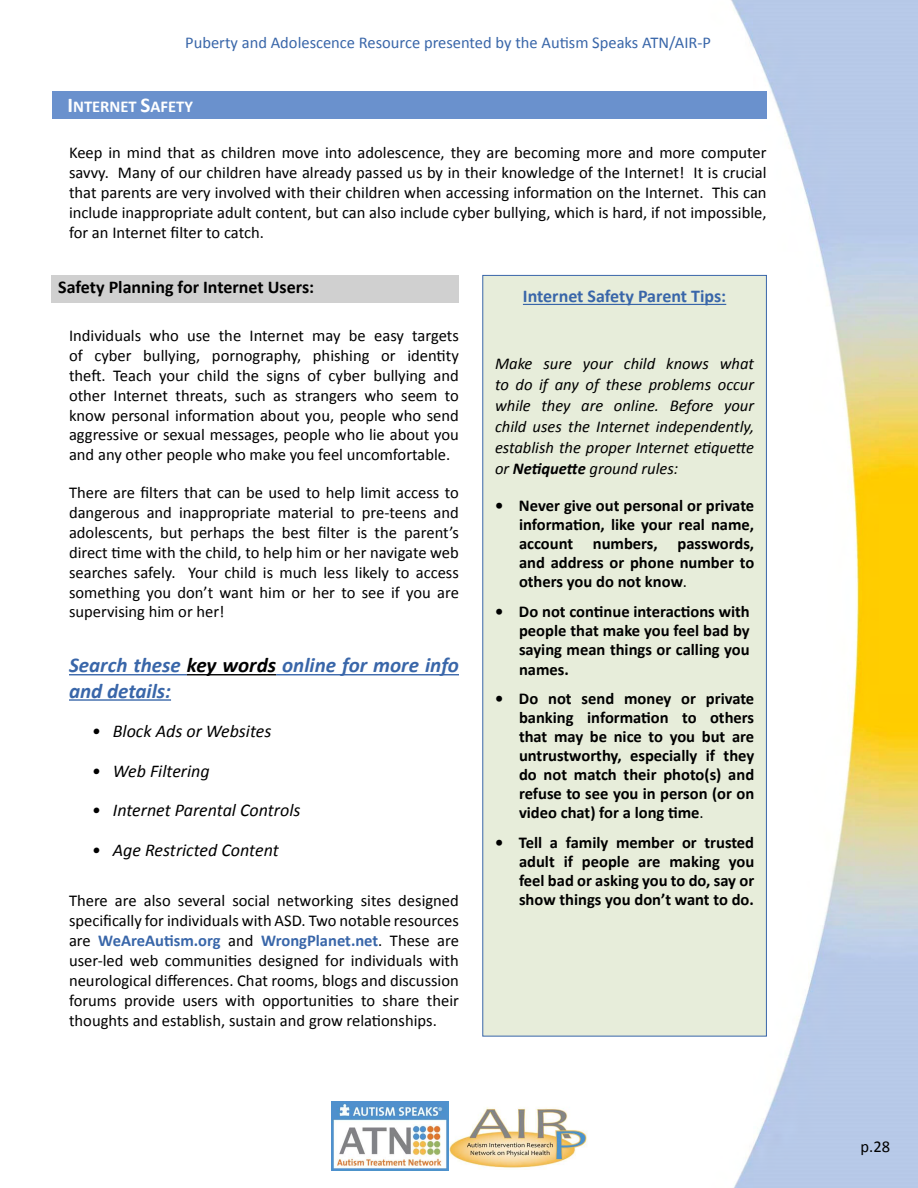
<style>
.page{position:relative;width:918px;height:1188px;background:#fff}
.page>*{position:absolute;margin:0;border:0;box-sizing:border-box;transform-origin:0 0}
.t1{font:italic 700 21px/25.2px "Calibri";color:#3966a9}
.Paragraph_Style16{font:italic 18px "Calibri";color:#000}
.Paragraph_Style14{font:700 18px "Calibri";color:#000}
.Paragraph_Style88{font:700 18px "Calibri";letter-spacing:-.005em;color:#3966a9}
.Paragraph_Style16-2{font:16.5px/19.8px "Calibri";color:#000;text-align:justify}
.Paragraph_Style47{font:700 16.5px/19.2px "Calibri";color:#000;text-align:justify}
.Paragraph_Style16-3{font:italic 16.5px/20.9px "Calibri";color:#000;text-align:justify}
.Paragraph_Style90{font:700 16.5px/19.2px "Calibri";color:#000;text-align:justify}
.t2{font:16.5px "Calibri";color:#3966a9}
.Paragraph_Style3{font:700 16.5px "Calibri";color:#fff}
.Paragraph_Style1{font:16.5px "Calibri";color:#000}
.s1{font-size:21px}
.s2{color:#000}
.s3{font-weight:700;color:#3966a9}
.s4{font-weight:700}
.s5{font-weight:400}
</style>
<div class="page">
<img style="left:51px;top:0;width:867px;height:1188px">
<img style="left:331px;top:1101px;width:257px;height:69px">
<div style="left:52px;top:92px;width:715px;height:27px;background:#6a91cd"></div>
<div style="left:52px;top:275px;width:407px;height:27px;background:#d0d0d0"></div>
<hr style="left:69px;top:674px;width:118px;height:1px;background:#3966a9">
<hr style="left:187px;top:674px;width:89px;height:1px;background:#000">
<hr style="left:276px;top:674px;width:183px;height:1px;background:#3966a9">
<hr style="left:69px;top:699px;width:102px;height:2px;background:#3966a9">
<div style="left:482px;top:275px;width:285px;height:762px;background:#e7edda;border:1px solid #3966a9"></div>
<hr style="left:523px;top:304px;width:203px;height:1px;background:#3966a9">
<p class="t2" style="left:185px;top:32px;width:527px">Puberty and Adolescence Resource presented by the Autism Speaks ATN/AIR-P</p>
<p class="Paragraph_Style3" style="left:68px;top:96px;width:127px"><span class="s1">I</span>NTERNET <span class="s1">S</span>AFETY</p>
<p class="Paragraph_Style16-2" style="left:69px;top:143px;width:699px">Keep in mind that as children move into adolescence, they are becoming more and more computer savvy. Many of our children have already passed us by in their knowledge of the Internet! It is crucial that parents are very involved with their children when accessing information on the Internet. This can include inappropriate adult content, but can also include cyber bullying, which is hard, if not impossible, for an Internet filter to catch.</p>
<p class="Paragraph_Style14" style="left:58px;top:276px;width:257px">Safety Planning for Internet Users:</p>
<p class="Paragraph_Style16-2" style="left:69px;top:326px;width:391px">Individuals who use the Internet may be easy targets of cyber bullying, pornography, phishing or identity theft. Teach your child the signs of cyber bullying and other Internet threats, such as strangers who seem to know personal information about you, people who send aggressive or sexual messages, people who lie about you and any other people who make you feel uncomfortable.</p>
<p class="Paragraph_Style16-2" style="left:69px;top:483px;width:391px">There are filters that can be used to help limit access to dangerous and inappropriate material to pre-teens and adolescents, but perhaps the best filter is the parent’s direct time with the child, to help him or her navigate web searches safely. Your child is much less likely to access something you don’t want him or her to see if you are supervising him or her!</p>
<p class="t1" style="left:69px;top:653px;width:391px">Search these <span class="s2">key words</span> online for more info and details:</p>
<p class="Paragraph_Style16" style="left:92px;top:719px;width:181px">• Block Ads or Websites</p>
<p class="Paragraph_Style16" style="left:92px;top:758px;width:119px">• Web Filtering</p>
<p class="Paragraph_Style16" style="left:92px;top:798px;width:210px">• Internet Parental Controls</p>
<p class="Paragraph_Style16" style="left:92px;top:838px;width:189px">• Age Restricted Content</p>
<p class="Paragraph_Style16-2" style="left:69px;top:891px;width:391px">There are also several social networking sites designed specifically for individuals with ASD. Two notable resources are <span class="s3">WeAreAutism.org</span> and <span class="s3">WrongPlanet.net</span>. These are user-led web communities designed for individuals with neurological differences. Chat rooms, blogs and discussion forums provide users with opportunities to share their thoughts and establish, sustain and grow relationships.</p>
<p class="Paragraph_Style88" style="left:523px;top:285px;width:205px">Internet Safety Parent Tips:</p>
<p class="Paragraph_Style16-3" style="left:495px;top:353px;width:261px">Make sure your child knows what to do if any of these problems occur while they are online. Before your child uses the Internet independently, establish the proper Internet etiquette or <span class="s4">Netiquette</span> ground rules:</p>
<p class="Paragraph_Style47" style="left:519px;top:496px;width:237px;text-indent:-24px">• Never give out personal or private information, like your real name, account numbers, passwords, and address or phone number to others you do not know<span class="s5">.</span></p>
<p class="Paragraph_Style90" style="left:519px;top:602px;width:232px;text-indent:-24px">• Do not continue interactions with people that make you feel bad by saying mean things or calling you names.</p>
<p class="Paragraph_Style47" style="left:519px;top:689px;width:237px;text-indent:-24px">• Do not send money or private banking information to others that may be nice to you but are untrustworthy, especially if they do not match their photo(s) and refuse to see you in person (or on video chat) for a long time<span class="s5">.</span></p>
<p class="Paragraph_Style47" style="left:519px;top:833px;width:237px;text-indent:-24px">• Tell a family member or trusted adult if people are making you feel bad or asking you to do, say or show things you don’t want to do.</p>
<p class="Paragraph_Style1" style="left:861px;top:1136px;width:31px">p.28</p>
</div>
